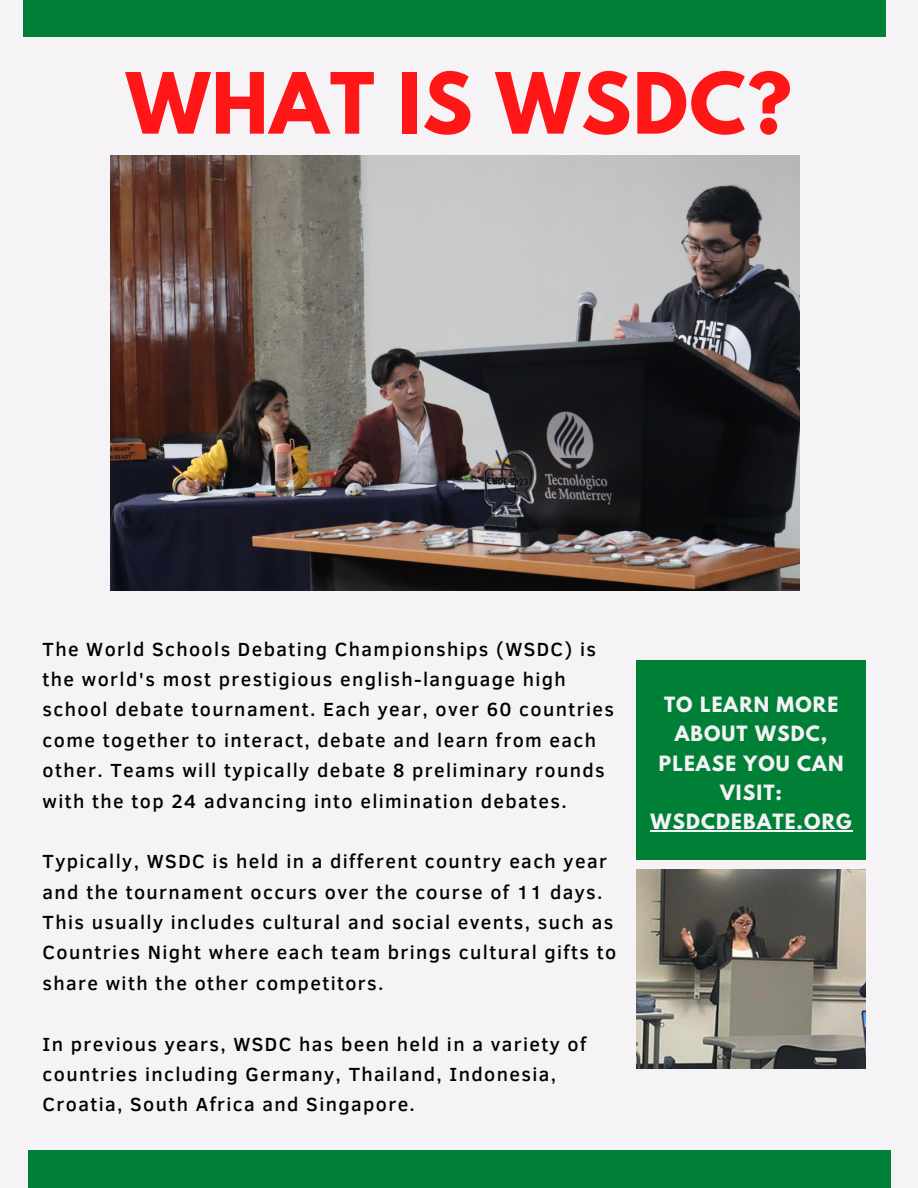
<style>
.page{position:relative;width:918px;height:1188px;background:#f5f3f5}
.page>*{position:absolute;margin:0;border:0;box-sizing:border-box;transform-origin:0 0}
.t1{font:700 74.7px "League Spartan";letter-spacing:.02em;color:#ff1616}
.t2{font:500 19.5px/30.3px "Clear Sans";letter-spacing:.07em;color:#000}
.t3{font:700 18.75px/29.2px "League Spartan";letter-spacing:.06em;color:#f5f3f5;text-align:center}
</style>
<div class="page">
<div style="left:28px;top:1151px;width:863px;height:37px;background:#008037"></div>
<div style="left:24px;top:0;width:862px;height:37px;background:#008037"></div>
<div style="left:636px;top:661px;width:230px;height:199px;background:#008037"></div>
<img style="left:636px;top:870px;width:230px;height:199px">
<hr style="left:651px;top:830px;width:202px;height:1px;background:#f5f3f5">
<img style="left:111px;top:156px;width:688px;height:435px">
<p class="t1" style="left:126px;top:66px;width:667px">WHAT IS WSDC?</p>
<p class="t2" style="left:43px;top:633px;width:573px">The World Schools Debating Championships (WSDC) is the world's most prestigious english-language high school debate tournament. Each year, over 60 countries come together to interact, debate and learn from each other. Teams will typically debate 8 preliminary rounds with the top 24 advancing into elimination debates.</p>
<p class="t2" style="left:43px;top:845px;width:575px">Typically, WSDC is held in a different country each year and the tournament occurs over the course of 11 days.<br>This usually includes cultural and social events, such as Countries Night where each team brings cultural gifts to share with the other competitors.</p>
<p class="t2" style="left:43px;top:1028px;width:545px">In previous years, WSDC has been held in a variety of countries including Germany, Thailand, Indonesia,<br>Croatia, South Africa and Singapore.</p>
<p class="t3" style="left:659px;top:692px;width:186px">TO LEARN MORE<br>ABOUT WSDC,<br>PLEASE YOU CAN<br>VISIT:</p>
<p class="t3" style="left:651px;top:809px;width:203px">WSDCDEBATE.ORG</p>
</div>
